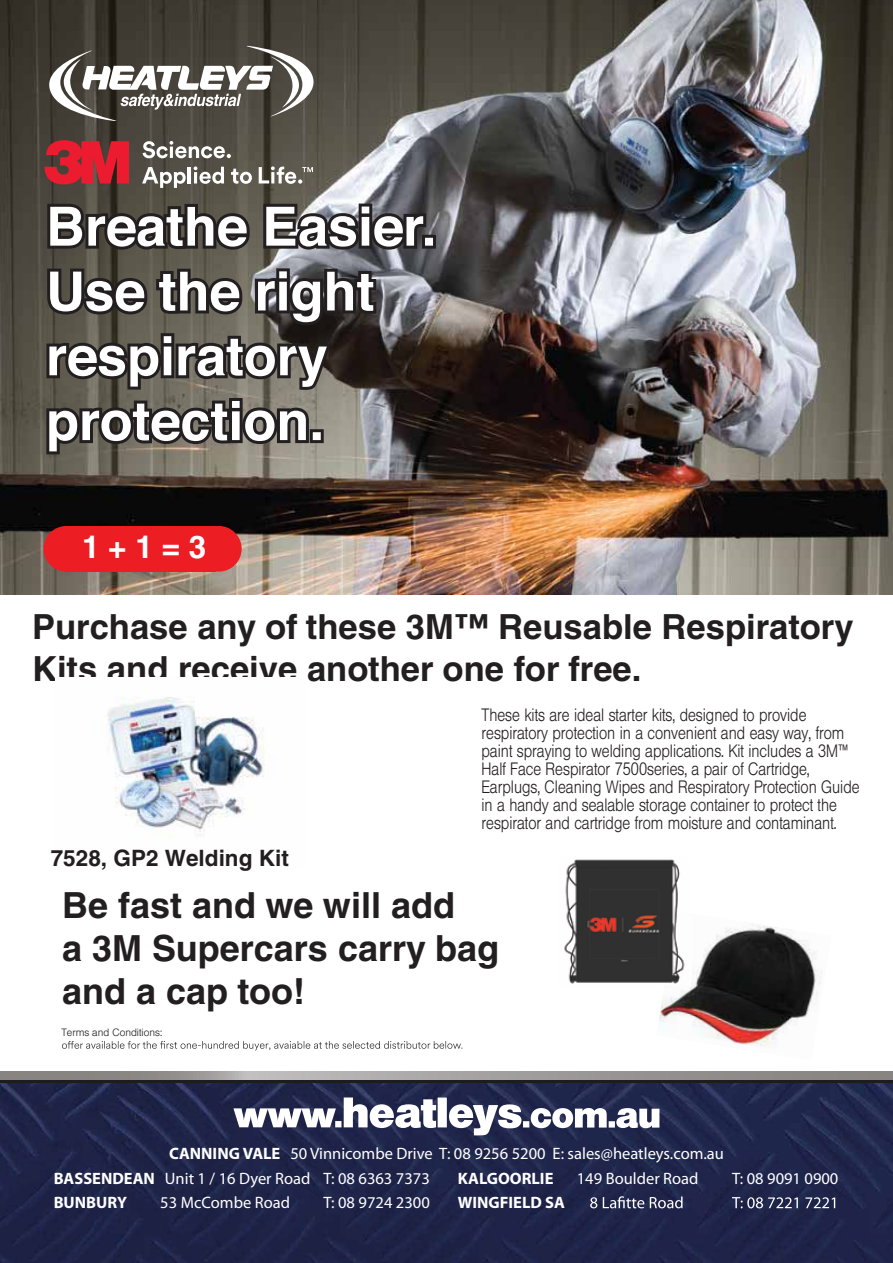
<style>
.page{position:relative;width:893px;height:1263px;background:#fff}
.page>*{position:absolute;margin:0;border:0;box-sizing:border-box;transform-origin:0 0}
.t1{font:700 36px/43.2px "Helvetica";color:#231f20}
.t2{font:700 34.65px/41.5px "Helvetica";color:#231f20}
.t3{font:700 31.5px "Helvetica";color:#fff}
.t4{font:700 22.5px "Helvetica";color:#231f20}
.t5{font:300 17.7px/18px "Helvetica BQ";color:#231f20;scale:.85 1}
.t6{font:16.5px/24.6px "Myriad Pro";color:#fff}
.t7{font:700 16.5px "Myriad Pro";color:#fff}
.t8{font:300 10.5px "Helvetica BQ";color:#231f20}
.s1{font-weight:700}
</style>
<div class="page">
<img style="left:0;top:0;width:893px;height:595px">
<svg style="left:47px;top:204px;width:203px;height:46px"></svg>
<svg style="left:263px;top:204px;width:173px;height:46px"></svg>
<svg style="left:47px;top:269px;width:100px;height:45px"></svg>
<svg style="left:156px;top:269px;width:86px;height:45px"></svg>
<svg style="left:255px;top:268px;width:121px;height:57px"></svg>
<svg style="left:46px;top:333px;width:285px;height:57px"></svg>
<svg style="left:46px;top:398px;width:278px;height:56px"></svg>
<svg style="left:62px;top:1041px;width:400px;height:10px"></svg>
<img style="left:107px;top:697px;width:158px;height:140px">
<img style="left:658px;top:925px;width:164px;height:124px">
<img style="left:564px;top:859px;width:126px;height:127px">
<div style="left:43px;top:526px;width:46px;height:46px;background:#ed1d24;border-radius:50%"></div>
<div style="left:196px;top:526px;width:46px;height:46px;background:#ed1d24;border-radius:50%"></div>
<div style="left:64px;top:526px;width:151px;height:46px;background:#ed1d24"></div>
<img style="left:0;top:1082px;width:893px;height:181px">
<div style="left:0;top:1074px;width:893px;height:8px;background:#1d1d1b"></div>
<svg style="left:0;top:1071px;width:893px;height:9px;background:#9a9796"></svg>
<svg style="left:233px;top:1097px;width:203px;height:31px"></svg>
<div style="left:438px;top:1097px;width:9px;height:30px;background:#fff"></div>
<svg style="left:449px;top:1104px;width:210px;height:31px"></svg>
<svg style="left:590px;top:1196px;width:245px;height:12px;background:#4c506d"></svg>
<svg style="left:49px;top:46px;width:265px;height:75px"></svg>
<svg style="left:143px;top:141px;width:88px;height:17px"></svg>
<svg style="left:142px;top:167px;width:44px;height:21px"></svg>
<hr style="left:188px;top:167px;width:3px;height:16px;background:#fff">
<svg style="left:194px;top:166px;width:30px;height:18px"></svg>
<svg style="left:231px;top:169px;width:21px;height:15px"></svg>
<svg style="left:44px;top:140px;width:85px;height:45px;background:#bd2531"></svg>
<svg style="left:259px;top:166px;width:54px;height:18px"></svg>
<h3 class="t3" style="left:82px;top:528px;width:126px">1 + 1 = 3</h3>
<h2 class="t2" style="left:32px;top:605px;width:823px">Purchase any of these 3M™ Reusable Respiratory<br>Kits and receive another one for free.</h2>
<p class="t4" style="left:51px;top:844px;width:240px">7528, GP2 Welding Kit</p>
<p class="t5" style="left:481px;top:706px;width:446px">These kits are ideal starter kits, designed to provide respiratory protection in a convenient and easy way, from paint spraying to welding applications. Kit includes a 3M™ Half Face Respirator 7500series, a pair of Cartridge, Earplugs, Cleaning Wipes and Respiratory Protection Guide in a handy and sealable storage container to protect the respirator and cartridge from moisture and contaminant.</p>
<h1 class="t1" style="left:62px;top:883px;width:439px">Be fast and we will add<br>a 3M Supercars carry bag and a cap too!</h1>
<p class="t8" style="left:61px;top:1026px;width:102px">Terms and Conditions:</p>
<p class="t6" style="left:54px;top:1141px;width:672px;text-indent:115px"><span class="s1">CANNING VALE</span> 50 Vinnicombe Drive T: 08 9256 5200 E: sales@heatleys.com.au<br><span class="s1">BASSENDEAN</span> Unit 1 / 16 Dyer Road T: 08 6363 7373</p>
<p class="t7" style="left:458px;top:1167px;width:97px">KALGOORLIE</p>
<p class="t6" style="left:577px;top:1165px;width:123px">149 Boulder Road</p>
<p class="t6" style="left:732px;top:1165px;width:108px">T: 08 9091 0900</p>
<p class="t7" style="left:54px;top:1192px;width:75px">BUNBURY</p>
<p class="t6" style="left:160px;top:1190px;width:131px">53 McCombe Road</p>
<p class="t6" style="left:323px;top:1190px;width:108px">T: 08 9724 2300</p>
<p class="t7" style="left:458px;top:1192px;width:109px">WINGFIELD SA</p>
</div>
